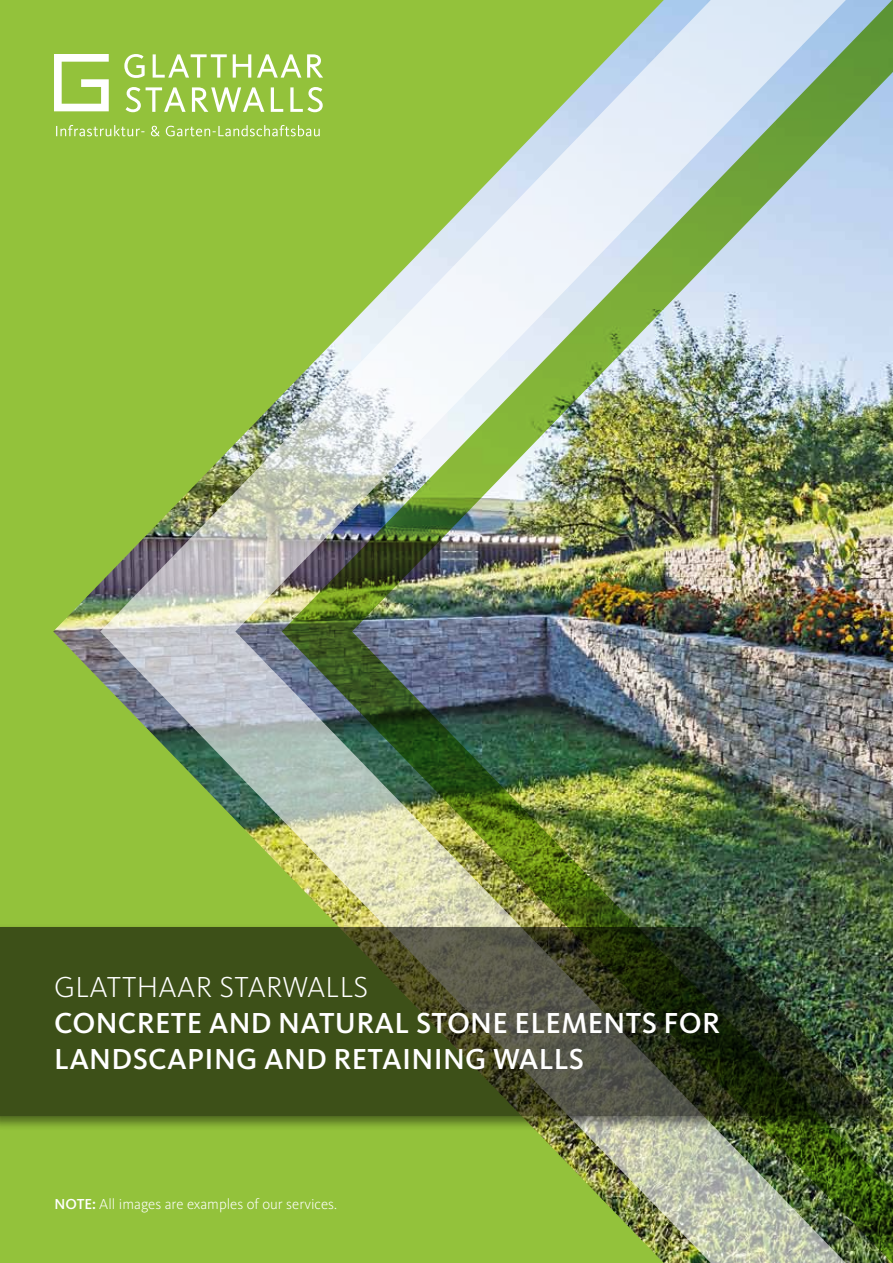
<style>
.page{position:relative;width:893px;height:1263px;background:#fff}
.page>*{position:absolute;margin:0;border:0;box-sizing:border-box;transform-origin:0 0}
.t1{font:500 30px/36px "Kievit OT";letter-spacing:.01em;color:#fff}
.t2{font:300 30px "Kievit OT";letter-spacing:.01em;color:#fff}
.t3{font:300 15px "Kievit OT";color:#fff}
.s1{font-weight:500}
</style>
<div class="page">
<div style="left:0;top:0;width:100px;height:1263px;background:#93c23b"></div>
<img style="left:858px;top:0;width:35px;height:1263px">
<img style="left:100px;top:0;width:758px;height:1263px">
<div style="left:0;top:924px;width:893px;height:207px;background:#000;opacity:.45"></div>
<svg style="left:0;top:927px;width:883px;height:189px;background:#3b4922"></svg>
<svg style="left:124px;top:54px;width:199px;height:24px"></svg>
<svg style="left:126px;top:87px;width:197px;height:25px"></svg>
<svg style="left:54px;top:54px;width:55px;height:57px"></svg>
<svg style="left:56px;top:125px;width:264px;height:11px;background:#aacf66"></svg>
<p class="t2" style="left:54px;top:970px;width:313px">glatthaa r Starwalls</p>
<p class="t1" style="left:54px;top:1005px;width:40px">CONC</p>
<p class="t1" style="left:137px;top:1005px;width:34px">RETE</p>
<p class="t1" style="left:209px;top:1005px;width:243px">AN D NATURAL STONE</p>
<p class="t1" style="left:54px;top:1005px;width:667px;text-indent:460px">ELEMENTS FOR<br>LAN DSCAPING AN D RETAIN ING WALLS</p>
<p class="t3" style="left:54px;top:1196px;width:284px"><span class="s1">NOTE:</span> All images are examples of our services.</p>
</div>
